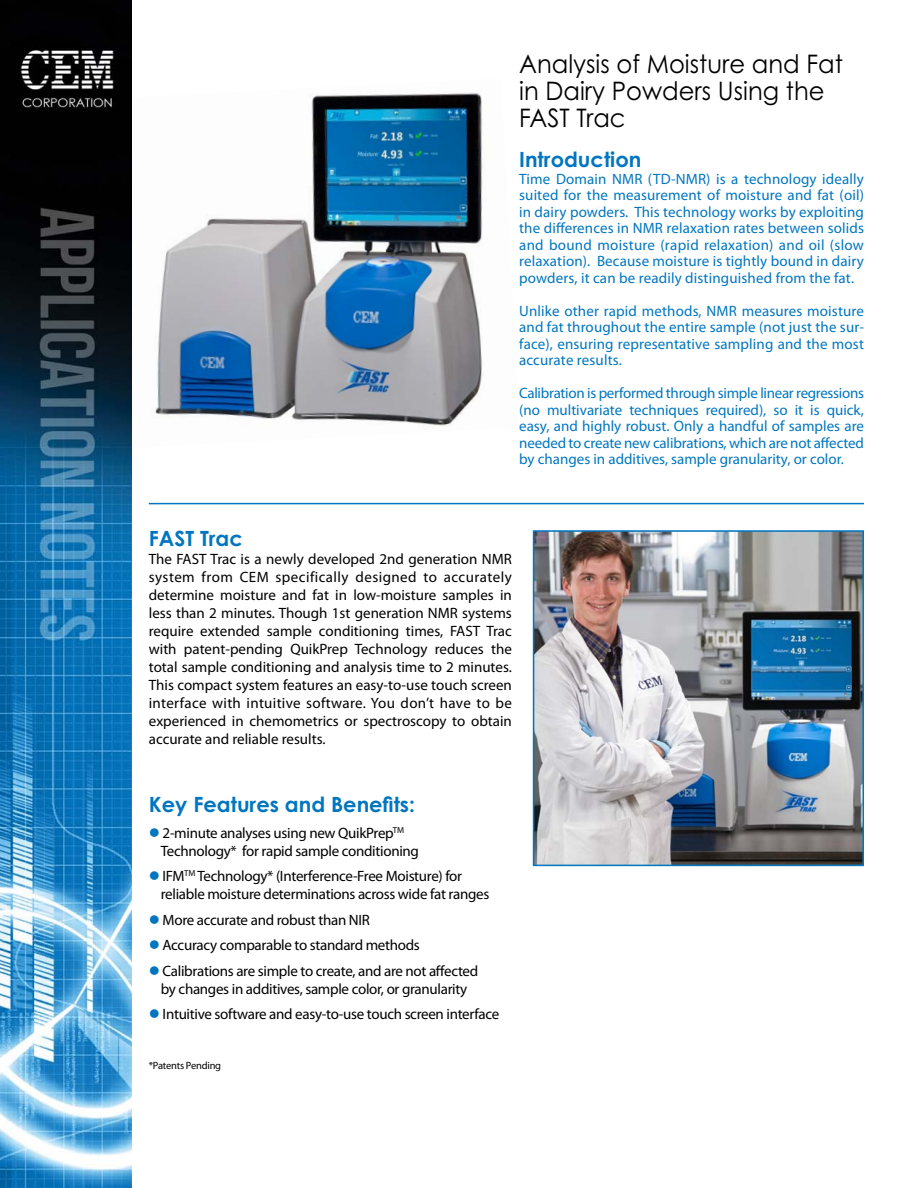
<style>
.page{position:relative;width:918px;height:1188px;background:#fff}
.page>*{position:absolute;margin:0;border:0;box-sizing:border-box;transform-origin:0 0}
.t1{font:25.5px/27px "Century Gothic";color:#000;scale:.95 1}
.t2{font:700 21px "Century Gothic";color:#0076c0}
.t3{font:15px/18px "Myriad Pro";letter-spacing:-.02em;color:#000}
.t4{font:15px/16.5px "Myriad Pro";letter-spacing:.01em;color:#0076c0;text-align:justify}
.t5{font:10.5px "Myriad Pro";letter-spacing:-.02em;color:#000}
.s1{color:#0076c0}
</style>
<div class="page">
<img style="left:155px;top:93px;width:328px;height:333px">
<img style="left:0;top:0;width:132px;height:1188px">
<hr style="left:149px;top:503px;width:715px;height:1px;background:#0076c0">
<img style="left:536px;top:533px;width:325px;height:330px">
<div style="left:533px;top:530px;width:331px;height:336px;border:2px solid #0076c0"></div>
<h1 class="t1" style="left:519px;top:53px;width:342px">Analysis of Moisture and Fat in Dairy Powders Using the<br>FAST Trac</h1>
<h2 class="t2" style="left:519px;top:148px;width:124px">Introduction</h2>
<p class="t4" style="left:519px;top:172px;width:346px">Time Domain NMR (TD-NMR) is a technology ideally suited for the measurement of moisture and fat (oil) in dairy powders. This technology works by exploiting the differences in NMR relaxation rates between solids and bound moisture (rapid relaxation) and oil (slow relaxation). Because moisture is tightly bound in dairy powders, it can be readily distinguished from the fat.</p>
<p class="t4" style="left:519px;top:304px;width:346px">Unlike other rapid methods, NMR measures moisture and fat throughout the entire sample (not just the sur&shy;face), ensuring representative sampling and the most accurate results.</p>
<p class="t4" style="left:519px;top:387px;width:346px">Calibration is performed through simple linear regressions (no multivariate techniques required), so it is quick, easy, and highly robust. Only a handful of samples are needed to create new calibrations, which are not affected by changes in additives, sample granularity, or color.</p>
<h2 class="t2" style="left:149px;top:526px;width:96px">FAST Trac</h2>
<p class="t3" style="left:149px;top:552px;width:365px;text-align:justify">The FAST Trac is a newly developed 2nd generation NMR system from CEM specifically designed to accurately determine moisture and fat in low-moisture samples in less than 2 minutes. Though 1st generation NMR systems require extended sample conditioning times, FAST Trac with patent-pending QuikPrep Technology reduces the total sample conditioning and analysis time to 2 minutes.<br>This compact system features an easy-to-use touch screen interface with intuitive software. You don’t have to be experienced in chemometrics or spectroscopy to obtain accurate and reliable results.</p>
<h2 class="t2" style="left:149px;top:793px;width:268px">Key Features and Benefits:</h2>
<p class="t3" style="left:161px;top:825px;width:260px;text-indent:-12px"><span class="s1">●</span> 2-minute analyses using new QuikPrep<sup>TM<br></sup>Technology* for rapid sample conditioning</p>
<p class="t3" style="left:161px;top:869px;width:330px;text-indent:-12px"><span class="s1">●</span> IFM<sup>TM</sup> Technology* (Interference-Free Moisture) for reliable moisture determinations across wide fat ranges</p>
<p class="t3" style="left:149px;top:912px;width:223px"><span class="s1">●</span> More accurate and robust than NIR</p>
<p class="t3" style="left:149px;top:938px;width:273px"><span class="s1">●</span> Accuracy comparable to standard methods</p>
<p class="t3" style="left:149px;top:963px;width:331px;text-align:center"><span class="s1">●</span> Calibrations are simple to create, and are not affected by changes in additives, sample color, or granularity</p>
<p class="t3" style="left:149px;top:1007px;width:352px"><span class="s1">●</span> Intuitive software and easy-to-use touch screen interface</p>
<p class="t5" style="left:149px;top:1061px;width:74px">*Patents Pending</p>
</div>
